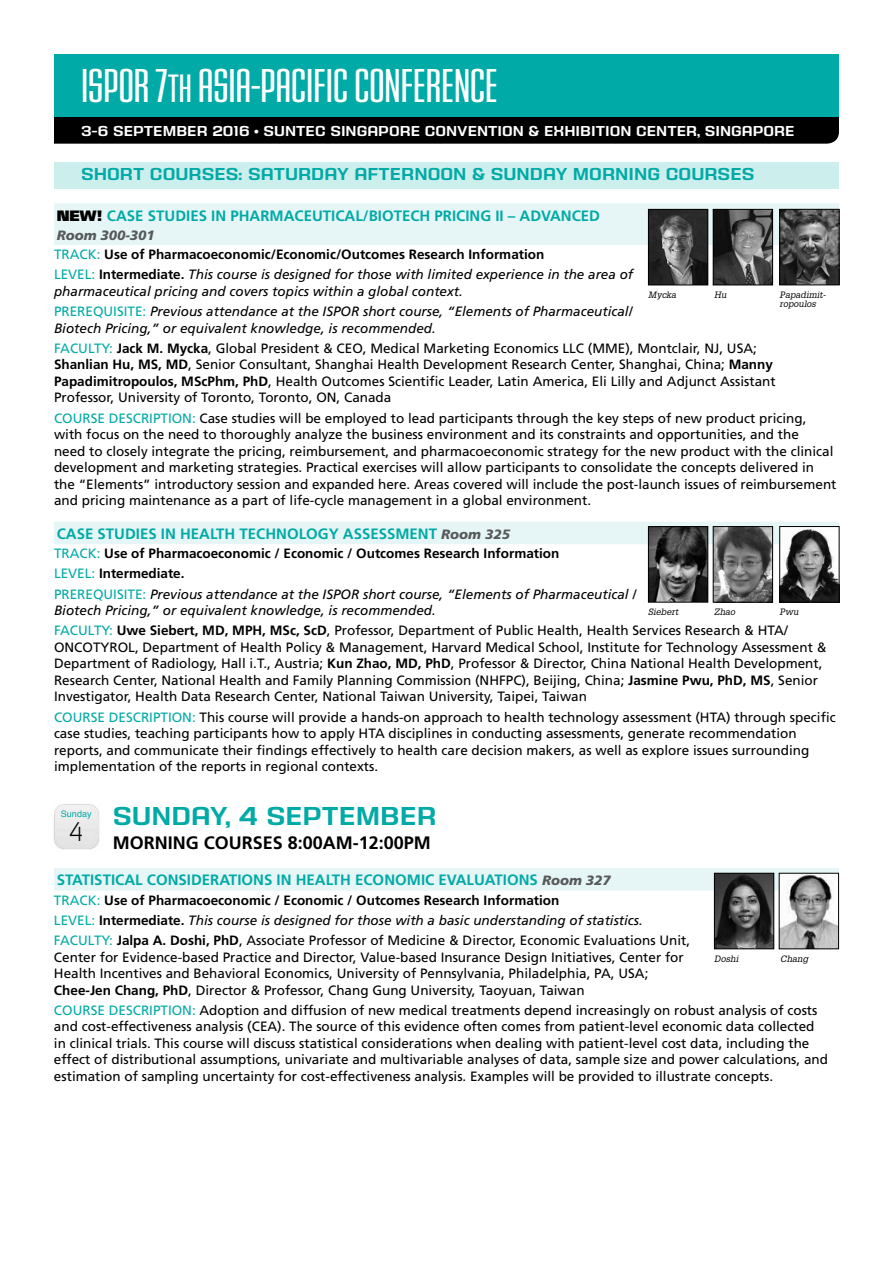
<style>
.page{position:relative;width:893px;height:1263px;background:#fff}
.page>*{position:absolute;margin:0;border:0;box-sizing:border-box;transform-origin:0 0}
.t1{font:49.5px "House Gothic HG23 Cond LIGHT2";color:#fff}
.t2{font:700 27px "House Gothic HG23 Text";color:#00aaa6}
.t3{font:300 27px "Aaux Pro";color:#000}
.t4{font:700 18px "House Gothic HG23 Text";color:#00aaa6}
.t5{font:700 18px "Frutiger";color:#000}
.t6{font:700 15px "Frutiger";color:#00aaa6}
.t7{font:700 15px "House Gothic HG23 Text";color:#fff}
.t8{font:900 15px "Frutiger";color:#000}
.t9{font:13.5px/16.5px "Frutiger";color:#000}
.t10{font:700 13.5px/20px "Frutiger";color:#000}
.t11{font:italic 13.5px/20.2px "Frutiger";color:#000}
.t12{font:italic 9px/9px "Glypha";color:#000}
.t13{font:9px "Helvetica";color:#00aaa6}
.s1{font-size:41.25px}
.s2{font-weight:700;color:#00aaa6}
.s3{font-weight:900;font-style:italic;color:#58595b}
.s4{font-weight:400;color:#00aaa6}
.s5{font-weight:400;font-style:italic}
.s6{font-style:normal;color:#00aaa6}
.s7{font-style:italic}
.s8{color:#00aaa6}
.s9{font-weight:700}
.s10{font-weight:400}
</style>
<div class="page">
<div style="left:54px;top:162px;width:785px;height:26px;background:#cceeed"></div>
<div style="left:54px;top:203px;width:785px;height:23px;background:#e6f6f6"></div>
<div style="left:54px;top:223px;width:725px;height:22px;background:#e6f6f6"></div>
<div style="left:54px;top:522px;width:785px;height:22px;background:#e6f6f6"></div>
<div style="left:54px;top:868px;width:785px;height:22px;background:#e6f6f6"></div>
<img style="left:715px;top:211px;width:56px;height:72px">
<div style="left:713px;top:209px;width:60px;height:76px;border:1px solid #000"></div>
<img style="left:650px;top:211px;width:56px;height:72px">
<div style="left:648px;top:209px;width:60px;height:76px;border:1px solid #000"></div>
<img style="left:781px;top:211px;width:56px;height:72px">
<div style="left:779px;top:209px;width:60px;height:76px;border:1px solid #000"></div>
<img style="left:715px;top:528px;width:56px;height:72px">
<div style="left:713px;top:526px;width:60px;height:76px;border:1px solid #000"></div>
<img style="left:650px;top:528px;width:56px;height:72px">
<div style="left:648px;top:526px;width:60px;height:76px;border:1px solid #000"></div>
<img style="left:781px;top:528px;width:56px;height:72px">
<div style="left:779px;top:526px;width:60px;height:76px;border:1px solid #000"></div>
<img style="left:781px;top:875px;width:56px;height:72px">
<div style="left:779px;top:873px;width:60px;height:76px;border:1px solid #000"></div>
<img style="left:716px;top:875px;width:56px;height:72px">
<div style="left:714px;top:873px;width:60px;height:76px;border:1px solid #000"></div>
<img style="left:54px;top:804px;width:45px;height:46px">
<div style="left:54px;top:117px;width:785px;height:27px;background:#000"></div>
<div style="left:54px;top:54px;width:785px;height:63px;background:#00aaa6"></div>
<h1 class="t1" style="left:81px;top:60px;width:418px">ISPOR 7<span class="s1">TH</span> ASIA-PACIFIC CONFERENCE</h1>
<p class="t7" style="left:81px;top:122px;width:504px">3-6 SEPTEMBER 2016 • SUNTEC SINGAPORE CONVENTION &amp; EXHIBITION</p>
<p class="t7" style="left:636px;top:122px;width:160px">CENTER, SINGAPORE</p>
<h3 class="t4" style="left:81px;top:164px;width:40px">SHORT</h3>
<h3 class="t4" style="left:150px;top:164px;width:14px">COUR</h3>
<h3 class="t4" style="left:202px;top:164px;width:316px">SES: SATURDAY AFTERNOON &amp; SUNDAY</h3>
<h3 class="t4" style="left:573px;top:164px;width:181px">MORNING COURSES</h3>
<p class="t8" style="left:57px;top:206px;width:70px">NEW! <span class="s2">Case</span></p>
<p class="t6" style="left:148px;top:207px;width:18px">Studies</p>
<p class="t6" style="left:211px;top:207px;width:49px">in Pharmaceutical</p>
<p class="t6" style="left:363px;top:207px;width:25px">/Biotec</p>
<p class="t6" style="left:420px;top:207px;width:33px">h Pricing</p>
<p class="t6" style="left:495px;top:207px;width:66px">II – Advanced</p>
<p class="t10" style="left:54px;top:225px;width:581px"><span class="s3">Room 300-301<br></span><span class="s4">TRACK:</span> Use of Pharmacoeconomic/Economic/Outcomes Research Information<br><span class="s4">LEVEL:</span> Intermediate. <span class="s5">This course is designed for those with limited experience in the area of</span></p>
<p class="t11" style="left:54px;top:281px;width:580px">pharmaceutical pricing and covers topics within a global context.<br><span class="s6">PREREQUISITE:</span> Previous attendance at the ISPOR short course, “Elements of Pharmaceutical/</p>
<p class="t9" style="left:54px;top:318px;width:704px;line-height:20.2px"><span class="s7">Biotech Pricing,” or equivalent knowledge, is recommended.<br></span><span class="s8">FACULTY:</span> <span class="s9">Jack M. Mycka</span>, Global President &amp; CEO, Medical Marketing Economics LLC (MME), Montclair, NJ, USA;</p>
<p class="t9" style="left:54px;top:356px;width:723px"><span class="s9">Shanlian Hu, MS, MD</span>, Senior Consultant, Shanghai Health Development Research Center, Shanghai, China; <span class="s9">Manny<br>Papadimitropoulos, MScPhm, PhD</span>, Health Outcomes Scientific Leader, Latin America, Eli Lilly and Adjunct Assistant<br>Professor, University of Toronto, Toronto, ON, Canada</p>
<p class="t9" style="left:54px;top:410px;width:784px"><span class="s8">COURSE DESCRIPTION:</span> Case studies will be employed to lead participants through the key steps of new product pricing, with focus on the need to thoroughly analyze the business environment and its constraints and opportunities, and the<br>need to closely integrate the pricing, reimbursement, and pharmacoeconomic strategy for the new product with the clinical development and marketing strategies. Practical exercises will allow participants to consolidate the concepts delivered in the “Elements” introductory session and expanded here. Areas covered will include the post-launch issues of reimbursement and pricing maintenance as a part of life-cycle management in a global environment.</p>
<p class="t6" style="left:57px;top:525px;width:19px">Case</p>
<p class="t6" style="left:98px;top:525px;width:18px">Studies</p>
<p class="t6" style="left:161px;top:525px;width:29px">in Healt</p>
<p class="t6" style="left:225px;top:525px;width:63px">h Technology</p>
<p class="t6" style="left:343px;top:525px;width:21px">Assessment</p>
<p class="t12" style="left:648px;top:290px;width:30px">Mycka</p>
<p class="t12" style="left:714px;top:290px;width:14px">Hu</p>
<p class="t12" style="left:780px;top:290px;width:48px">Papadimit&shy;ropoulos</p>
<p class="t10" style="left:54px;top:524px;width:584px;text-indent:387px"><span class="s3">Room 325<br></span><span class="s4">TRACK:</span> Use of Pharmacoeconomic / Economic / Outcomes Research Information<br><span class="s4">LEVEL:</span> Intermediate.<br><span class="s4">PREREQUISITE:</span> <span class="s5">Previous attendance at the ISPOR short course, “Elements of Pharmaceutical /</span></p>
<p class="t9" style="left:54px;top:600px;width:735px;line-height:20.2px"><span class="s7">Biotech Pricing,” or equivalent knowledge, is recommended.<br></span><span class="s8">FACULTY:</span> <span class="s9">Uwe Siebert, MD, MPH, MSc, ScD</span>, Professor, Department of Public Health, Health Services Research &amp; HTA/</p>
<p class="t9" style="left:54px;top:639px;width:774px">ONCOTYROL, Department of Health Policy &amp; Management, Harvard Medical School, Institute for Technology Assessment &amp; Department of Radiology, Hall i.T., Austria; <span class="s9">Kun Zhao, MD, PhD</span>, Professor &amp; Director, China National Health Development, Research Center, National Health and Family Planning Commission (NHFPC), Beijing, China; <span class="s9">Jasmine Pwu, PhD, MS</span>, Senior Investigator, Health Data Research Center, National Taiwan University, Taipei, Taiwan</p>
<p class="t9" style="left:54px;top:709px;width:783px"><span class="s8">COURSE DESCRIPTION:</span> This course will provide a hands-on approach to health technology assessment (HTA) through specific case studies, teaching participants how to apply HTA disciplines in conducting assessments, generate recommendation reports, and communicate their findings effectively to health care decision makers, as well as explore issues surrounding implementation of the reports in regional contexts.</p>
<h2 class="t2" style="left:113px;top:801px;width:39px">SUNDAY</h2>
<h2 class="t2" style="left:225px;top:801px;width:80px">, 4 SEPTEMBER</h2>
<h3 class="t5" style="left:113px;top:832px;width:30px">Morning</h3>
<h3 class="t5" style="left:204px;top:832px;width:24px">Courses</h3>
<h3 class="t5" style="left:288px;top:832px;width:145px">8:00AM-12:00PM</h3>
<p class="t6" style="left:57px;top:871px;width:18px">Statistical</p>
<p class="t6" style="left:147px;top:871px;width:20px">Considerations</p>
<p class="t6" style="left:276px;top:871px;width:29px">in Healt</p>
<p class="t6" style="left:340px;top:871px;width:35px">h Economic</p>
<p class="t6" style="left:438px;top:871px;width:28px">Evaluations</p>
<p class="t12" style="left:648px;top:607px;width:32px">Siebert</p>
<p class="t12" style="left:714px;top:607px;width:23px">Zhao</p>
<p class="t12" style="left:780px;top:607px;width:20px">Pwu</p>
<p class="t13" style="left:61px;top:807px;width:32px">Sunday</p>
<h2 class="t3" style="left:69px;top:815px;width:16px">4</h2>
<p class="t10" style="left:54px;top:870px;width:638px;text-indent:488px"><span class="s3">Room 327<br></span><span class="s4">TRACK:</span> Use of Pharmacoeconomic / Economic / Outcomes Research Information<br><span class="s4">LEVEL:</span> Intermediate. <span class="s5">This course is designed for those with a basic understanding of statistics.<br></span><span class="s4">FACULTY:</span> Jalpa A. Doshi, PhD<span class="s10">, Associate Professor of Medicine &amp; Director, Economic Evaluations Unit,</span></p>
<p class="t9" style="left:54px;top:948px;width:631px">Center for Evidence-based Practice and Director, Value-based Insurance Design Initiatives, Center for<br>Health Incentives and Behavioral Economics, University of Pennsylvania, Philadelphia, PA, USA;<br><span class="s9">Chee-Jen Chang, PhD</span>, Director &amp; Professor, Chang Gung University, Taoyuan, Taiwan</p>
<p class="t9" style="left:54px;top:1002px;width:775px"><span class="s8">COURSE DESCRIPTION:</span> Adoption and diffusion of new medical treatments depend increasingly on robust analysis of costs and cost-effectiveness analysis (CEA). The source of this evidence often comes from patient-level economic data collected in clinical trials. This course will discuss statistical considerations when dealing with patient-level cost data, including the effect of distributional assumptions, univariate and multivariable analyses of data, sample size and power calculations, and estimation of sampling uncertainty for cost-effectiveness analysis. Examples will be provided to illustrate concepts.</p>
<p class="t12" style="left:714px;top:954px;width:26px">Doshi</p>
<p class="t12" style="left:780px;top:954px;width:29px">Chang</p>
</div>
